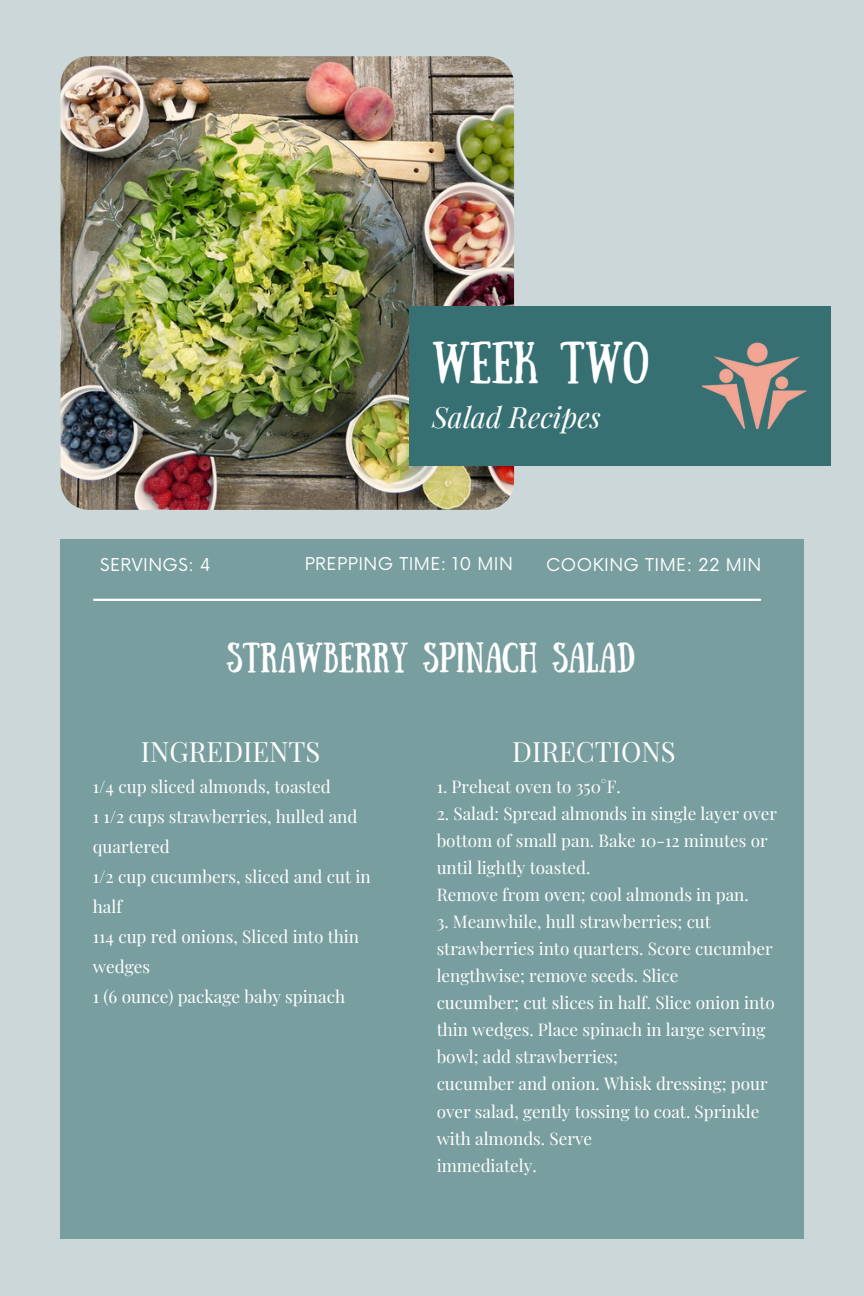
<style>
.page{position:relative;width:864px;height:1296px;background:#cbd7d8}
.page>*{position:absolute;margin:0;border:0;box-sizing:border-box;transform-origin:0 0}
.t1{font:42px "Sunday";color:#fff}
.t2{font:30px "Sunday";color:#fff}
.t3{font:italic 28.8px "Playfair Display";color:#fff}
.t4{font:27.3px "Playfair Display";color:#fff}
.t5{font:17.4px "Now";letter-spacing:.025em;color:#fff}
.t6{font:17.1px/27px "Playfair Display";color:#fff}
</style>
<div class="page">
<img style="left:61px;top:56px;width:453px;height:454px;border-radius:28px">
<div style="left:409px;top:306px;width:421px;height:159px;background:#377072"></div>
<div style="left:61px;top:540px;width:742px;height:699px;background:#799ea0"></div>
<hr style="left:94px;top:599px;width:666px;height:2px;background:#fff">
<img style="left:702px;top:342px;width:105px;height:86px">
<p class="t1" style="left:432px;top:333px;width:218px">WEEK TWO</p>
<h1 class="t3" style="left:432px;top:397px;width:170px">Salad Recipes</h1>
<p class="t5" style="left:305px;top:554px;width:210px">PREPPING TIME: 10 MIN</p>
<p class="t5" style="left:100px;top:555px;width:112px">SERVINGS: 4</p>
<p class="t5" style="left:546px;top:555px;width:217px">COOKING TIME: 22 MIN</p>
<p class="t2" style="left:227px;top:636px;width:410px">STRAWBERRY SPINACH SALAD</p>
<p class="t4" style="left:141px;top:733px;width:181px">INGREDIENTS</p>
<p class="t6" style="left:93px;top:772px;width:240px">1/4 cup sliced almonds, toasted</p>
<p class="t6" style="left:93px;top:801px;width:266px;line-height:30px">1 1/2 cups strawberries, hulled and quartered</p>
<p class="t6" style="left:93px;top:861px;width:279px;line-height:30px">1/2 cup cucumbers, sliced and cut in half</p>
<p class="t6" style="left:93px;top:921px;width:268px;line-height:30px">114 cup red onions, Sliced into thin wedges</p>
<p class="t6" style="left:93px;top:982px;width:254px">1 (6 ounce) package baby spinach</p>
<h3 class="t4" style="left:512px;top:733px;width:165px">DIRECTIONS</h3>
<h4 class="t6" style="left:437px;top:772px;width:186px">1. Preheat oven to 350°F.</h4>
<h4 class="t6" style="left:437px;top:799px;width:342px">2. Salad: Spread almonds in single layer over bottom of small pan. Bake 10-12 minutes or until lightly toasted.</h4>
<h4 class="t6" style="left:437px;top:880px;width:314px">Remove from oven; cool almonds in pan.</h4>
<h3 class="t6" style="left:437px;top:907px;width:338px">3. Meanwhile, hull strawberries; cut strawberries into quarters. Score cucumber lengthwise; remove seeds. Slice</h3>
<h2 class="t6" style="left:437px;top:989px;width:340px">cucumber; cut slices in half. Slice onion into thin wedges. Place spinach in large serving bowl; add strawberries;</h2>
<h2 class="t6" style="left:437px;top:1070px;width:333px">cucumber and onion. Whisk dressing; pour over salad, gently tossing to coat. Sprinkle with almonds. Serve</h2>
<p class="t6" style="left:437px;top:1151px;width:102px">immediately.</p>
</div>
